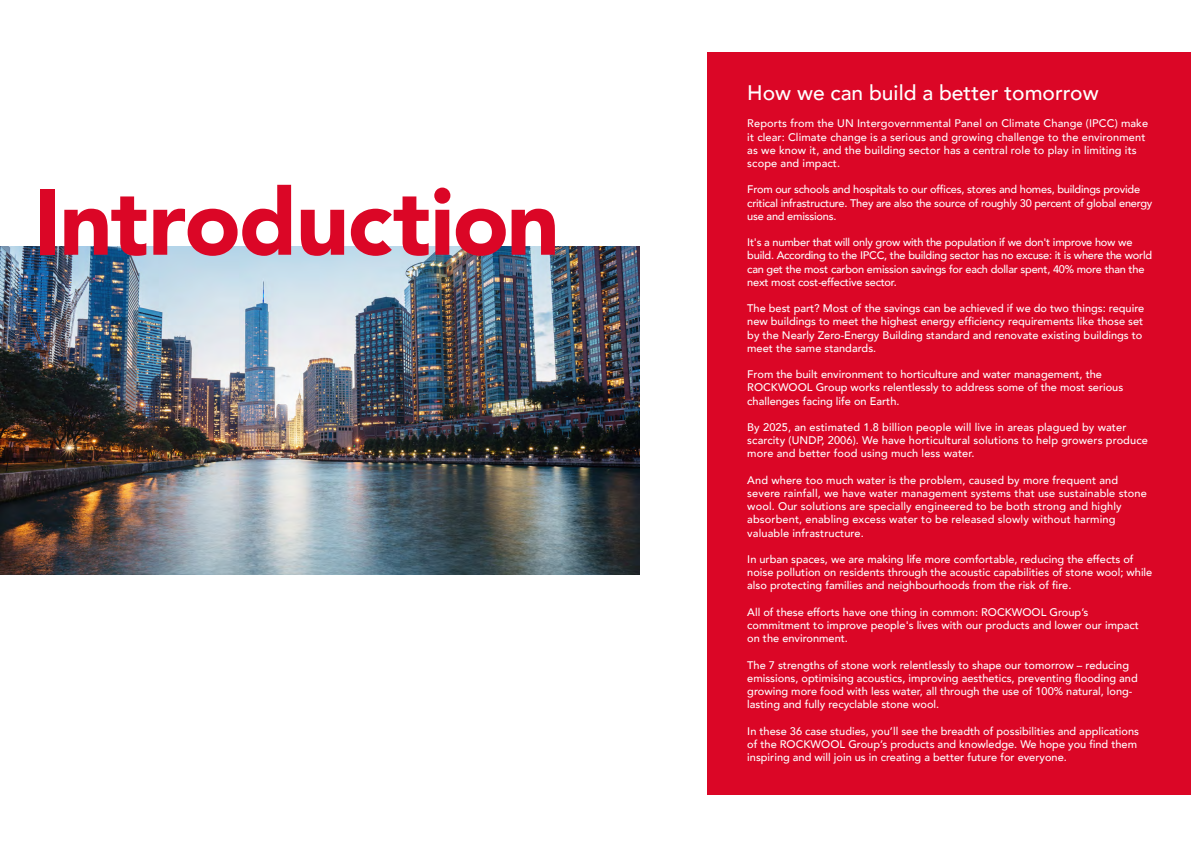
<style>
.page{position:relative;width:1191px;height:842px;background:#fff}
.page>*{position:absolute;margin:0;border:0;box-sizing:border-box;transform-origin:0 0}
.t1{font:900 92.5px "Avenir";letter-spacing:-.02em;color:#db0626}
.t2{font:500 21px "Avenir";color:#fff}
.t3{font:500 11px/13.2px "Avenir";color:#fff}
.t4{font:500 11px/13.2px "Avenir";letter-spacing:-.02em;color:#fff}
</style>
<div class="page">
<img style="left:0;top:246px;width:639px;height:329px">
<div style="left:707px;top:52px;width:484px;height:743px;background:#db0626"></div>
<h1 class="t1" style="left:33px;top:143px;width:528px">Introduction</h1>
<h2 class="t2" style="left:747px;top:74px;width:353px">How we can build a better tomorrow</h2>
<p class="t3" style="left:747px;top:116px;width:402px">Reports from the UN Intergovernmental Panel on Climate Change (IPCC) make it clear: Climate change is a serious and growing challenge to the environment as we know it, and the building sector has a central role to play in limiting its scope and impact.</p>
<p class="t4" style="left:747px;top:182px;width:407px">From our schools and hospitals to our offices, stores and homes, buildings provide critical infrastructure. They are also the source of roughly 30 percent of global energy use and emissions.</p>
<p class="t4" style="left:747px;top:235px;width:406px">It's a number that will only grow with the population if we don't improve how we build. According to the IPCC, the building sector has no excuse: it is where the world can get the most carbon emission savings for each dollar spent, 40% more than the next most cost-effective sector.</p>
<p class="t3" style="left:747px;top:301px;width:398px">The best part? Most of the savings can be achieved if we do two things: require new buildings to meet the highest energy efficiency requirements like those set by the Nearly Zero-Energy Building standard and renovate existing buildings to meet the same standards.</p>
<p class="t3" style="left:747px;top:367px;width:377px">From the built environment to horticulture and water management, the<br>ROCKWOOL Group works relentlessly to address some of the most serious challenges facing life on Earth.</p>
<p class="t3" style="left:747px;top:420px;width:402px">By 2025, an estimated 1.8 billion people will live in areas plagued by water scarcity (UNDP, 2006). We have horticultural solutions to help growers produce more and better food using much less water.</p>
<p class="t3" style="left:747px;top:473px;width:401px">And where too much water is the problem, caused by more frequent and severe rainfall, we have water management systems that use sustainable stone wool. Our solutions are specially engineered to be both strong and highly absorbent, enabling excess water to be released slowly without harming valuable infrastructure.</p>
<p class="t3" style="left:747px;top:552px;width:406px">In urban spaces, we are making life more comfortable, reducing the effects of noise pollution on residents through the acoustic capabilities of stone wool; while also protecting families and neighbourhoods from the risk of fire.</p>
<p class="t3" style="left:747px;top:605px;width:393px">All of these efforts have one thing in common: ROCKWOOL Group’s commitment to improve people's lives with our products and lower our impact on the environment.</p>
<p class="t3" style="left:747px;top:658px;width:392px">The 7 strengths of stone work relentlessly to shape our tomorrow – reducing emissions, optimising acoustics, improving aesthetics, preventing flooding and growing more food with less water, all through the use of 100% natural, long&shy;lasting and fully recyclable stone wool.</p>
<p class="t3" style="left:747px;top:724px;width:393px">In these 36 case studies, you’ll see the breadth of possibilities and applications of the ROCKWOOL Group’s products and knowledge. We hope you find them inspiring and will join us in creating a better future for everyone.</p>
</div>
